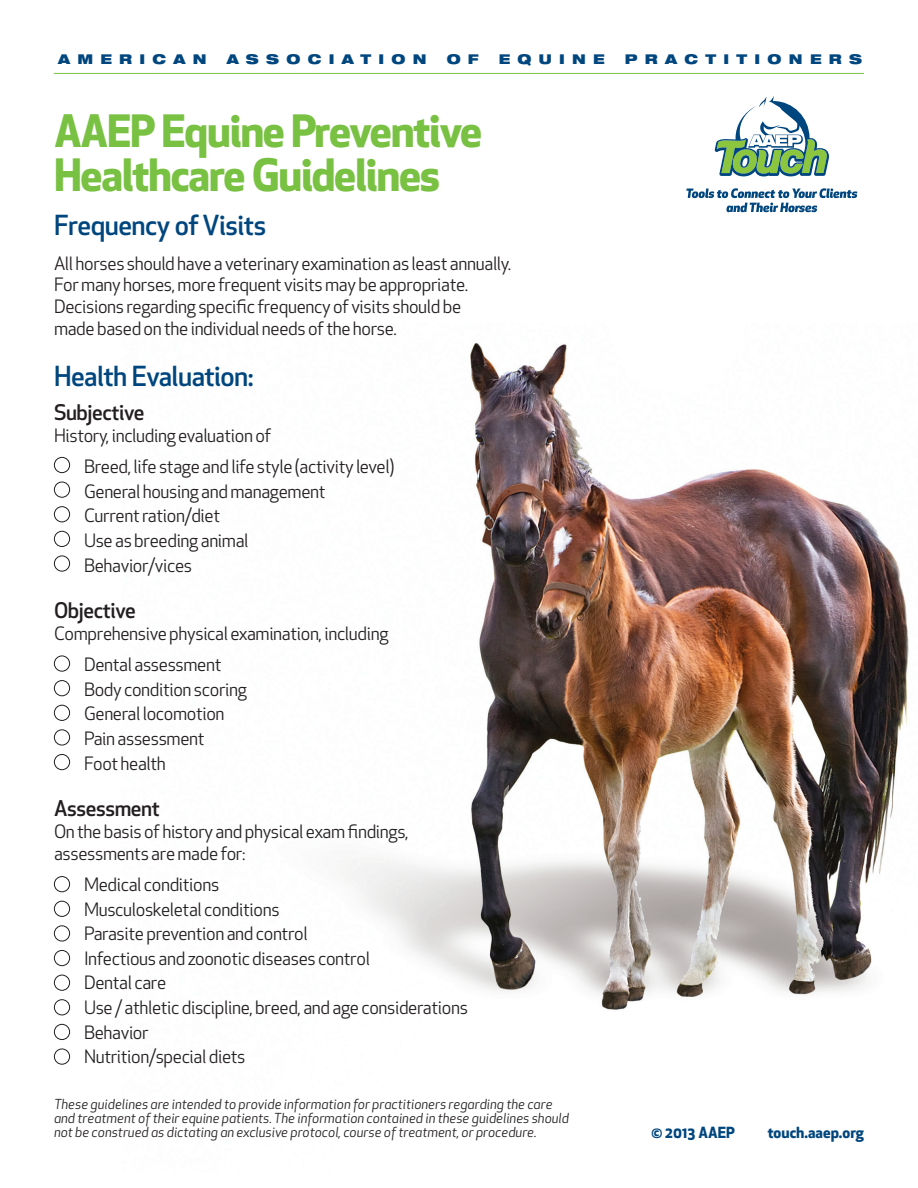
<style>
.page{position:relative;width:918px;height:1188px;background:#fff}
.page>*{position:absolute;margin:0;border:0;box-sizing:border-box;transform-origin:0 0}
.t1{font:700 43.5px/43.5px "Apex New";letter-spacing:-.03em;color:#79c142}
.t2{font:500 27px "Apex New";letter-spacing:-.02em;color:#00467e}
.t3{font:500 21px "Apex New";letter-spacing:-.02em;color:#231f20}
.t4{font:18px/24.6px "Apex New";letter-spacing:-.02em;color:#231f20}
.t5{font:700 15px "Apex New";color:#00467e}
.t6{font:italic 13.5px/14.1px "Apex New";color:#231f20}
.t7{font:900 expanded 13.5px "Helvetica Neue LT Std";letter-spacing:.54em;color:#00467e}
</style>
<div class="page">
<img style="left:340px;top:342px;width:569px;height:668px">
<svg style="left:715px;top:96px;width:114px;height:80px"></svg>
<svg style="left:686px;top:188px;width:171px;height:24px"></svg>
<hr style="left:54px;top:73px;width:810px;height:1px;background:#79c142">
<div style="left:54px;top:457px;width:16px;height:16px;border:1px solid #231f20;border-radius:50%"></div>
<div style="left:54px;top:482px;width:16px;height:16px;border:1px solid #231f20;border-radius:50%"></div>
<div style="left:54px;top:506px;width:16px;height:16px;border:1px solid #231f20;border-radius:50%"></div>
<div style="left:54px;top:531px;width:16px;height:16px;border:1px solid #231f20;border-radius:50%"></div>
<div style="left:54px;top:556px;width:16px;height:16px;border:1px solid #231f20;border-radius:50%"></div>
<div style="left:54px;top:656px;width:16px;height:16px;border:1px solid #231f20;border-radius:50%"></div>
<div style="left:54px;top:680px;width:16px;height:16px;border:1px solid #231f20;border-radius:50%"></div>
<div style="left:54px;top:705px;width:16px;height:16px;border:1px solid #231f20;border-radius:50%"></div>
<div style="left:54px;top:729px;width:16px;height:16px;border:1px solid #231f20;border-radius:50%"></div>
<div style="left:54px;top:876px;width:16px;height:16px;border:1px solid #231f20;border-radius:50%"></div>
<div style="left:54px;top:901px;width:16px;height:16px;border:1px solid #231f20;border-radius:50%"></div>
<div style="left:54px;top:925px;width:16px;height:16px;border:1px solid #231f20;border-radius:50%"></div>
<div style="left:54px;top:950px;width:16px;height:16px;border:1px solid #231f20;border-radius:50%"></div>
<div style="left:54px;top:975px;width:16px;height:16px;border:1px solid #231f20;border-radius:50%"></div>
<div style="left:54px;top:999px;width:16px;height:16px;border:1px solid #231f20;border-radius:50%"></div>
<div style="left:54px;top:1024px;width:16px;height:16px;border:1px solid #231f20;border-radius:50%"></div>
<div style="left:54px;top:1049px;width:16px;height:16px;border:1px solid #231f20;border-radius:50%"></div>
<div style="left:610px;top:251px;width:134px;height:141px;background:#fff;border-radius:50%"></div>
<div style="left:54px;top:754px;width:16px;height:16px;border:1px solid #231f20;border-radius:50%"></div>
<p class="t7" style="left:58px;top:50px;width:150px">AMERICAN</p>
<p class="t7" style="left:227px;top:50px;width:201px">ASSOCIATION</p>
<p class="t7" style="left:447px;top:50px;width:34px">O F</p>
<p class="t7" style="left:499px;top:50px;width:107px">EQUINE</p>
<p class="t7" style="left:625px;top:50px;width:239px">PRACTITIONERS</p>
<h1 class="t1" style="left:54px;top:108px;width:430px">AAEP Equine Preventive<br>Healthcare Guidelines</h1>
<h2 class="t2" style="left:54px;top:207px;width:214px">Frequency of Visits</h2>
<p class="t4" style="left:54px;top:252px;width:459px;line-height:21.6px">All horses should have a veterinary examination as least annually.<br>For many horses, more frequent visits may be appropriate.<br>Decisions regarding specific frequency of visits should be<br>made based on the individual needs of the horse.</p>
<h2 class="t2" style="left:54px;top:358px;width:201px">Health Evaluation:</h2>
<p class="t3" style="left:54px;top:398px;width:92px">Subjective</p>
<p class="t4" style="left:84px;top:420px;width:312px;line-height:31.3px;text-indent:-30px">History, including evaluation of<br>Breed, life stage and life style (activity level)</p>
<p class="t4" style="left:84px;top:479px;width:243px">General housing and management<br>Current ration/diet<br>Use as breeding animal<br>Behavior/vices</p>
<p class="t3" style="left:54px;top:597px;width:83px">Objective</p>
<p class="t4" style="left:84px;top:618px;width:306px;line-height:31.3px;text-indent:-30px">Comprehensive physical examination, including<br>Dental assessment</p>
<p class="t4" style="left:84px;top:677px;width:164px">Body condition scoring<br>General locomotion<br>Pain assessment<br>Foot health</p>
<p class="t3" style="left:54px;top:795px;width:107px">Assessment</p>
<p class="t4" style="left:54px;top:821px;width:356px;line-height:21.6px">On the basis of history and physical exam findings, assessments are made for:</p>
<p class="t4" style="left:84px;top:872px;width:385px">Medical conditions<br>Musculoskeletal conditions<br>Parasite prevention and control<br>Infectious and zoonotic diseases control<br>Dental care<br>Use / athletic discipline, breed, and age considerations<br>Behavior<br>Nutrition/special diets</p>
<p class="t6" style="left:54px;top:1097px;width:517px">These guidelines are intended to provide information for practitioners regarding the care and treatment of their equine patients. The information contained in these guidelines should not be construed as dictating an exclusive protocol, course of treatment, or procedure.</p>
<p class="t5" style="left:652px;top:1121px;width:85px">© 2013 AAEP</p>
<p class="t5" style="left:768px;top:1121px;width:98px">touch.aaep.org</p>
</div>
